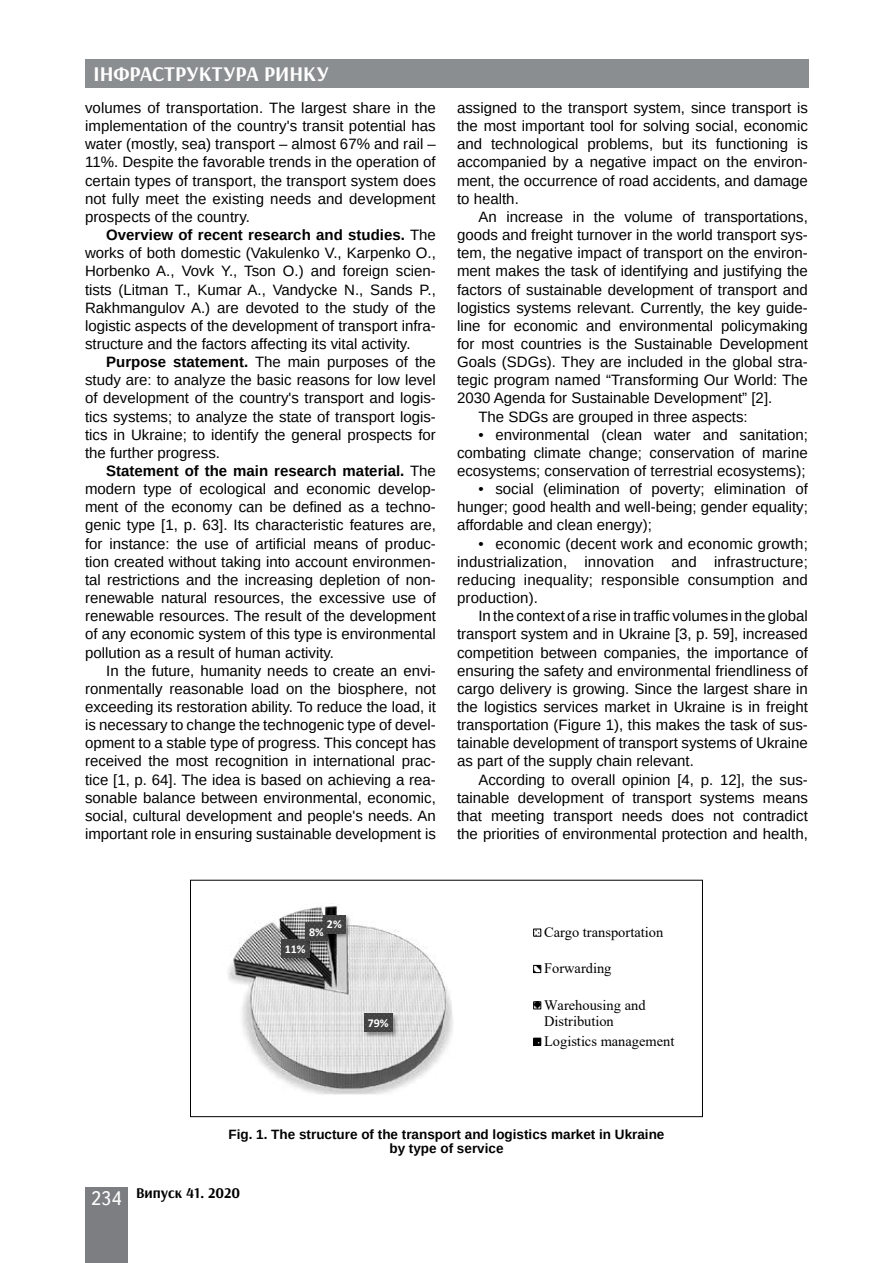
<style>
.page{position:relative;width:893px;height:1263px;background:#fff}
.page>*{position:absolute;margin:0;border:0;box-sizing:border-box;transform-origin:0 0}
.t1{font:700 21px "Arsenal";color:#fff}
.t2{font:15px/18.1px "Arimo";color:#000;text-align:justify}
.t3{font:700 15px "Arsenal";color:#000}
.t4{font:14.55px "Times New Roman";color:#000}
.t5{font:14.4px/16.6px "Times New Roman";color:#000}
.t6{font:700 13.5px/13.5px "Arimo";color:#000;text-align:center}
.t7{font:700 12px "Calibri";color:#fff}
.s1{font-weight:700}
.s2{font-family:"Ukrainian Text";font-weight:400;font-size:19.5px;color:#fff}
</style>
<div class="page">
<div style="left:85px;top:59px;width:723px;height:29px;background:#8b8e90"></div>
<div style="left:85px;top:1186px;width:43px;height:76px;background:#7d7e81"></div>
<img style="left:228px;top:903px;width:225px;height:192px">
<img style="left:361px;top:1011px;width:39px;height:28px">
<div style="left:364px;top:1013px;width:28px;height:19px;background:#404040"></div>
<img style="left:278px;top:937px;width:39px;height:28px">
<svg style="left:281px;top:940px;width:28px;height:18px"></svg>
<img style="left:303px;top:920px;width:32px;height:28px">
<svg style="left:306px;top:922px;width:15px;height:18px"></svg>
<img style="left:321px;top:912px;width:32px;height:29px">
<div style="left:323px;top:915px;width:22px;height:18px;background:linear-gradient(to right,#424242,#434343)"></div>
<div style="left:533px;top:928px;width:8px;height:9px;border:1px solid #000"></div>
<div style="left:533px;top:965px;width:8px;height:8px;border:1px solid #000"></div>
<svg style="left:535px;top:1003px;width:4px;height:4px"></svg>
<div style="left:533px;top:1001px;width:8px;height:8px;border:1px solid #000"></div>
<svg style="left:535px;top:1040px;width:4px;height:4px"></svg>
<div style="left:533px;top:1038px;width:8px;height:8px;border:1px solid #000"></div>
<div style="left:190px;top:880px;width:513px;height:237px;border:1px solid #000"></div>
<h1 class="t1" style="left:94px;top:61px;width:237px">ІНФРАСТРУКТУРА РИНКУ</h1>
<p class="t2" style="left:85px;top:99px;width:352px">volumes of transportation. The largest share in the implementation of the country's transit potential has water (mostly, sea) transport – almost 67% and rail – 11%. Despite the favorable trends in the operation of certain types of transport, the transport system does not fully meet the existing needs and development prospects of the country.</p>
<p class="t2" style="left:85px;top:226px;width:352px;text-indent:21px"><span class="s1">Overview of recent research and studies.</span> The works of both domestic (Vakulenko V., Karpenko O., Horbenko A., Vovk Y., Tson O.) and foreign scien&shy;tists (Litman T., Kumar A., Vandycke N., Sands P., Rakhmangulov A.) are devoted to the study of the logistic aspects of the development of transport infra&shy;structure and the factors affecting its vital activity.</p>
<p class="t2" style="left:85px;top:353px;width:352px;text-indent:21px"><span class="s1">Purpose statement.</span> The main purposes of the study are: to analyze the basic reasons for low level of development of the country's transport and logis&shy;tics systems; to analyze the state of transport logis&shy;tics in Ukraine; to identify the general prospects for the further progress.</p>
<p class="t2" style="left:85px;top:462px;width:352px;text-indent:21px"><span class="s1">Statement of the main research material.</span> The modern type of ecological and economic develop&shy;ment of the economy can be defined as a techno&shy;genic type [1, p. 63]. Its characteristic features are, for instance: the use of artificial means of produc&shy;tion created without taking into account environmen&shy;tal restrictions and the increasing depletion of non&shy;renewable natural resources, the excessive use of renewable resources. The result of the development of any economic system of this type is environmental pollution as a result of human activity.</p>
<p class="t2" style="left:85px;top:661px;width:352px;text-indent:21px">In the future, humanity needs to create an envi&shy;ronmentally reasonable load on the biosphere, not exceeding its restoration ability. To reduce the load, it is necessary to change the technogenic type of devel&shy;opment to a stable type of progress. This concept has received the most recognition in international prac&shy;tice [1, p. 64]. The idea is based on achieving a rea&shy;sonable balance between environmental, economic, social, cultural development and people's needs. An important role in ensuring sustainable development is</p>
<p class="t2" style="left:457px;top:99px;width:352px">assigned to the transport system, since transport is the most important tool for solving social, economic and technological problems, but its functioning is accompanied by a negative impact on the environ&shy;ment, the occurrence of road accidents, and damage to health.</p>
<p class="t2" style="left:478px;top:208px;width:331px">An increase in the volume of transportations,</p>
<p class="t2" style="left:457px;top:226px;width:352px">goods and freight turnover in the world transport sys-</p>
<p class="t2" style="left:457px;top:244px;width:352px">tem, the negative impact of transport on the environ-</p>
<p class="t2" style="left:457px;top:262px;width:352px">ment makes the task of identifying and justifying the</p>
<p class="t2" style="left:457px;top:280px;width:352px">factors of sustainable development of transport and</p>
<p class="t2" style="left:457px;top:298px;width:352px">logistics systems relevant. Currently, the key guide-</p>
<p class="t2" style="left:457px;top:317px;width:352px">line for economic and environmental policymaking</p>
<p class="t2" style="left:457px;top:335px;width:352px">for most countries is the Sustainable Development</p>
<p class="t2" style="left:457px;top:353px;width:352px">Goals (SDGs). They are included in the global stra-</p>
<p class="t2" style="left:457px;top:371px;width:352px">tegic program named “Transforming Our World: The</p>
<p class="t2" style="left:457px;top:389px;width:317px">2030 Agenda for Sustainable Development” [2].</p>
<p class="t2" style="left:478px;top:407px;width:271px">The SDGs are grouped in three aspects:</p>
<p class="t2" style="left:457px;top:426px;width:352px;text-indent:21px">• environmental (clean water and sanitation; combating climate change; conservation of marine ecosystems; conservation of terrestrial ecosystems);</p>
<p class="t2" style="left:457px;top:480px;width:352px;text-indent:21px">• social (elimination of poverty; elimination of hunger; good health and well-being; gender equality; affordable and clean energy);</p>
<p class="t2" style="left:457px;top:534px;width:352px;text-indent:21px">• economic (decent work and economic growth; industrialization, innovation and infrastructure; reducing inequality; responsible consumption and production).</p>
<p class="t2" style="left:457px;top:607px;width:352px;text-indent:21px">In the context of a rise in traffic volumes in the global transport system and in Ukraine [3, p. 59], increased competition between companies, the importance of ensuring the safety and environmental friendliness of cargo delivery is growing. Since the largest share in the logistics services market in Ukraine is in freight transportation (Figure 1), this makes the task of sus&shy;tainable development of transport systems of Ukraine as part of the supply chain relevant.</p>
<p class="t2" style="left:457px;top:770px;width:352px;text-indent:21px">According to overall opinion [4, p. 12], the sus&shy;tainable development of transport systems means that meeting transport needs does not contradict the priorities of environmental protection and health,</p>
<p class="t7" style="left:327px;top:916px;width:16px">2%</p>
<p class="t7" style="left:309px;top:923px;width:16px">8%</p>
<p class="t7" style="left:285px;top:940px;width:22px">11%</p>
<p class="t7" style="left:368px;top:1014px;width:22px">79%</p>
<p class="t5" style="left:544px;top:923px;width:121px">Cargo transportation</p>
<p class="t4" style="left:544px;top:958px;width:69px">Forwarding</p>
<p class="t5" style="left:544px;top:996px;width:103px">Warehousing and<br>Distribution</p>
<p class="t5" style="left:544px;top:1032px;width:132px">Logistics management</p>
<p class="t6" style="left:229px;top:1128px;width:437px">Fig. 1. The structure of the transport and logistics market in Ukraine by type of service</p>
<p class="t3" style="left:91px;top:1183px;width:151px"><span class="s2">234</span> Випуск 41. 2020</p>
</div>
